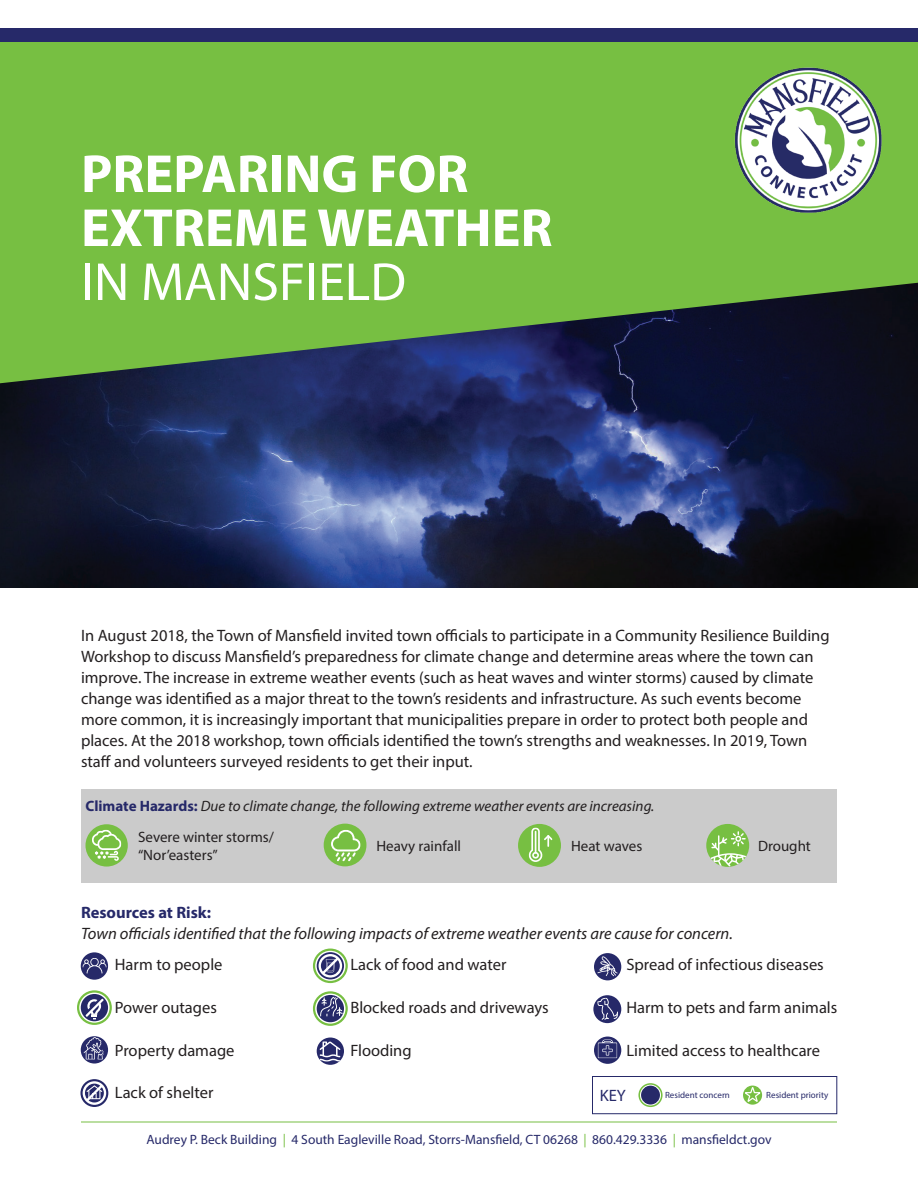
<style>
.page{position:relative;width:918px;height:1188px;background:#fff}
.page>*{position:absolute;margin:0;border:0;box-sizing:border-box;transform-origin:0 0}
.t1{font:700 54px/54px "Myriad Pro";color:#fff}
.t2{font:54px "Myriad Pro";color:#fff}
.t3{font:16.5px/21px "Myriad Pro";color:#231f20}
.t4{font:italic 16.5px "Myriad Pro";color:#231f20}
.t5{font:700 16.5px "Myriad Pro";color:#262969}
.t6{font:16.5px "Myriad Pro";color:#262969}
.t7{font:italic 15px/31.3px "Myriad Pro";color:#231f20}
.t8{font:15px "Myriad Pro";color:#231f20}
.t9{font:13.5px "Myriad Pro";color:#262969}
.t10{font:9px "Myriad Pro";color:#262969}
.s1{font-weight:700;font-style:normal;color:#262969}
.s2{font-style:normal}
.s3{color:#77bf42}
</style>
<div class="page">
<div style="left:638px;top:1083px;width:25px;height:24px;border:2px solid #77bf42;border-radius:50%"></div>
<div style="left:81px;top:994px;width:27px;height:27px;background:#262969;border-radius:50%"></div>
<svg style="left:85px;top:998px;width:19px;height:21px"></svg>
<img style="left:0;top:383px;width:918px;height:204px">
<div style="left:0;top:35px;width:918px;height:244px;background:#77bf42"></div>
<div style="left:0;top:28px;width:918px;height:13px;background:#262969"></div>
<img style="left:734px;top:67px;width:148px;height:146px">
<hr style="left:81px;top:1122px;width:756px;height:1px;background:#77bf42">
<svg style="left:0;top:279px;width:918px;height:104px;background:#476f41"></svg>
<div style="left:81px;top:789px;width:756px;height:93px;background:#cbcbcb"></div>
<div style="left:85px;top:824px;width:43px;height:43px;background:#77bf42;border-radius:50%"></div>
<svg style="left:92px;top:830px;width:29px;height:31px"></svg>
<div style="left:518px;top:824px;width:43px;height:43px;background:#77bf42;border-radius:50%"></div>
<svg style="left:528px;top:828px;width:24px;height:34px"></svg>
<div style="left:706px;top:824px;width:43px;height:43px;background:#77bf42;border-radius:50%"></div>
<svg style="left:710px;top:831px;width:36px;height:36px"></svg>
<div style="left:324px;top:824px;width:42px;height:42px;background:#77bf42;border-radius:50%"></div>
<svg style="left:331px;top:830px;width:30px;height:31px"></svg>
<div style="left:317px;top:1038px;width:27px;height:27px;background:#262969;border-radius:50%"></div>
<svg style="left:319px;top:1041px;width:22px;height:21px"></svg>
<div style="left:594px;top:953px;width:27px;height:27px;background:#262969;border-radius:50%"></div>
<svg style="left:597px;top:956px;width:21px;height:21px"></svg>
<div style="left:593px;top:995px;width:28px;height:28px;background:#262969;border-radius:50%"></div>
<svg style="left:597px;top:998px;width:21px;height:22px"></svg>
<svg style="left:594px;top:1037px;width:27px;height:27px"></svg>
<svg style="left:598px;top:1039px;width:19px;height:19px"></svg>
<div style="left:81px;top:1036px;width:27px;height:28px;background:#262969;border-radius:50%"></div>
<svg style="left:83px;top:1037px;width:21px;height:23px"></svg>
<div style="left:81px;top:952px;width:27px;height:28px;background:#262969;border-radius:50%"></div>
<svg style="left:82px;top:958px;width:25px;height:16px"></svg>
<svg style="left:80px;top:1079px;width:28px;height:28px"></svg>
<svg style="left:83px;top:1081px;width:23px;height:24px"></svg>
<svg style="left:317px;top:952px;width:27px;height:27px"></svg>
<svg style="left:319px;top:954px;width:23px;height:24px"></svg>
<div style="left:317px;top:995px;width:27px;height:27px;background:#262969;border-radius:50%"></div>
<svg style="left:320px;top:997px;width:23px;height:20px"></svg>
<div style="left:77px;top:990px;width:35px;height:35px;border:2px solid #77bf42;border-radius:50%"></div>
<div style="left:313px;top:991px;width:35px;height:35px;border:2px solid #77bf42;border-radius:50%"></div>
<div style="left:313px;top:949px;width:35px;height:34px;border:2px solid #77bf42;border-radius:50%"></div>
<svg style="left:743px;top:1086px;width:19px;height:19px"></svg>
<svg style="left:745px;top:1087px;width:16px;height:15px"></svg>
<div style="left:641px;top:1086px;width:19px;height:19px;background:#262969;border-radius:50%"></div>
<div style="left:592px;top:1076px;width:245px;height:38px;border:1px solid #262969"></div>
<h1 class="t1" style="left:81px;top:145px;width:473px">PREPARING FOR<br>EXTREME WEATHER</h1>
<h1 class="t2" style="left:81px;top:249px;width:327px">IN MANSFIELD</h1>
<p class="t3" style="left:81px;top:625px;width:750px">In August 2018, the Town of Mansfield invited town officials to participate in a Community Resilience Building Workshop to discuss Mansfield’s preparedness for climate change and determine areas where the town can improve. The increase in extreme weather events (such as heat waves and winter storms) caused by climate change was identified as a major threat to the town’s residents and infrastructure. As such events become more common, it is increasingly important that municipalities prepare in order to protect both people and places. At the 2018 workshop, town officials identified the town’s strengths and weaknesses. In 2019, Town staff and volunteers surveyed residents to get their input.</p>
<p class="t7" style="left:138px;top:790px;width:518px;text-indent:-52px"><span class="s1">Climate Hazards:</span> Due to climate change, the following extreme weather events are increasing.<br><span class="s2">Severe winter storms/</span></p>
<p class="t8" style="left:138px;top:846px;width:81px">“Nor’easters”</p>
<p class="t8" style="left:376px;top:837px;width:86px">Heavy rainfall</p>
<p class="t8" style="left:571px;top:837px;width:73px">Heat waves</p>
<p class="t8" style="left:758px;top:837px;width:54px">Drought</p>
<p class="t5" style="left:81px;top:902px;width:132px">Resources at Risk:</p>
<p class="t4" style="left:81px;top:923px;width:653px">Town officials identified that the following impacts of extreme weather events are cause for concern.</p>
<p class="t3" style="left:334px;top:954px;width:174px">• Lack of food and water</p>
<p class="t3" style="left:334px;top:997px;width:216px">• Blocked roads and driveways</p>
<p class="t3" style="left:334px;top:1039px;width:79px">• Flooding</p>
<p class="t3" style="left:610px;top:954px;width:215px">• Spread of infectious diseases</p>
<p class="t3" style="left:610px;top:997px;width:229px">• Harm to pets and farm animals</p>
<p class="t3" style="left:610px;top:1039px;width:211px">• Limited access to healthcare</p>
<p class="t3" style="left:99px;top:954px;width:125px">• Harm to people</p>
<p class="t3" style="left:99px;top:997px;width:120px">• Power outages</p>
<p class="t3" style="left:99px;top:1039px;width:137px">• Property damage</p>
<p class="t3" style="left:99px;top:1082px;width:116px">• Lack of shelter</p>
<p class="t9" style="left:146px;top:1131px;width:627px">Audrey P. Beck Building <span class="s3">|</span> 4 South Eagleville Road, Storrs-Mansfield, CT 06268 <span class="s3">|</span> 860.429.3336 <span class="s3">|</span> mansfieldct.gov</p>
<p class="t6" style="left:600px;top:1086px;width:28px">KEY</p>
<p class="t10" style="left:665px;top:1090px;width:66px">Resident concern</p>
<p class="t10" style="left:766px;top:1090px;width:64px">Resident priority</p>
</div>
